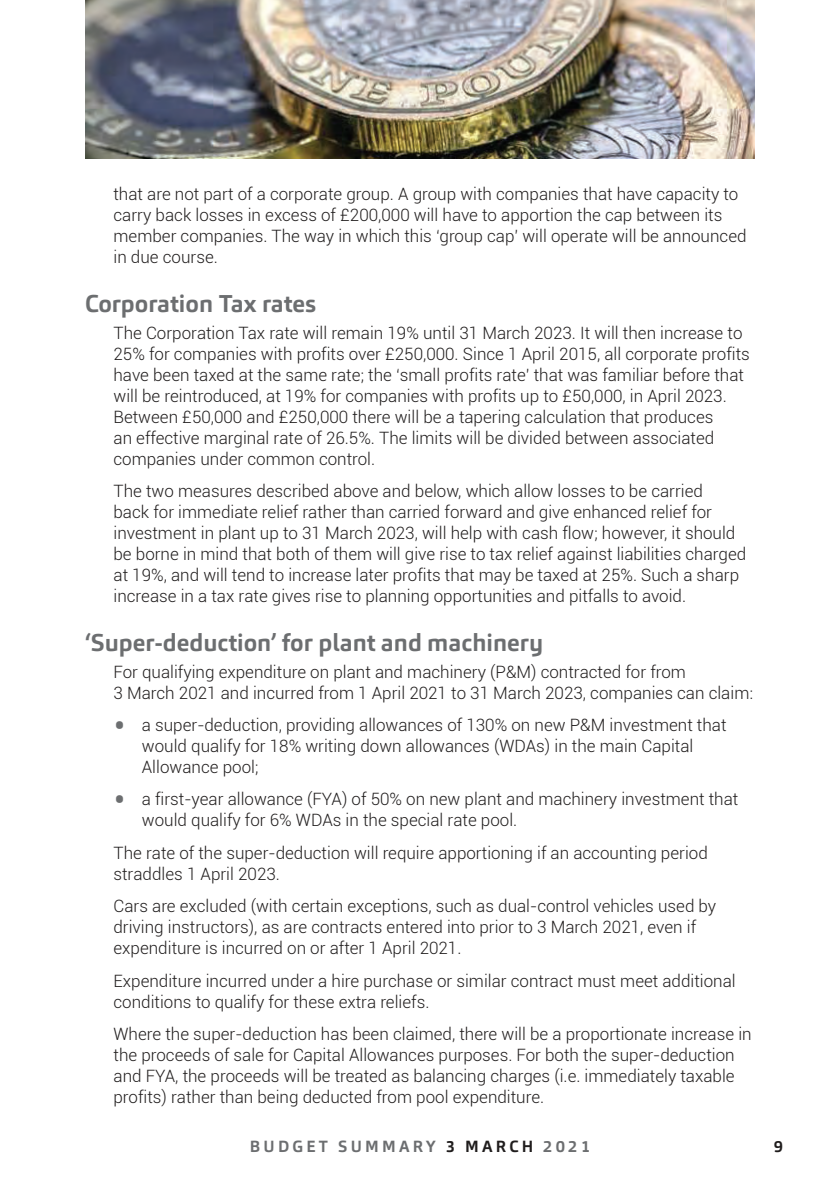
<style>
.page{position:relative;width:840px;height:1191px;background:#fff}
.page>*{position:absolute;margin:0;border:0;box-sizing:border-box;transform-origin:0 0}
.t1{font:700 24px "Carnac";color:#6c6e70}
.t2{font:300 17px/21px "Roboto";color:#201d1d}
.t3{font:700 16px "Carnac";letter-spacing:.2em;color:#6c6e70}
.t4{font:700 16px "Carnac";color:#201d1d}
.s1{font-size:38px;color:#6c6e70}
.s2{color:#201d1d}
</style>
<div class="page">
<img style="left:85px;top:0;width:669px;height:159px">
<p class="t2" style="left:113px;top:183px;width:634px">that are not part of a corporate group. A group with companies that have capacity to carry back losses in excess of £200,000 will have to apportion the cap between its member companies. The way in which this ‘group cap’ will operate will be announced in due course.</p>
<h1 class="t1" style="left:85px;top:293px;width:232px">Corporation Tax rates</h1>
<p class="t2" style="left:113px;top:321px;width:637px">The Corporation Tax rate will remain 19% until 31 March 2023. It will then increase to 25% for companies with profits over £250,000. Since 1 April 2015, all corporate profits have been taxed at the same rate; the ‘small profits rate’ that was familiar before that will be reintroduced, at 19% for companies with profits up to £50,000, in April 2023.<br>Between £50,000 and £250,000 there will be a tapering calculation that produces<br>an effective marginal rate of 26.5%. The limits will be divided between associated companies under common control.</p>
<p class="t2" style="left:113px;top:480px;width:634px">The two measures described above and below, which allow losses to be carried<br>back for immediate relief rather than carried forward and give enhanced relief for investment in plant up to 31 March 2023, will help with cash flow; however, it should be borne in mind that both of them will give rise to tax relief against liabilities charged at 19%, and will tend to increase later profits that may be taxed at 25%. Such a sharp increase in a tax rate gives rise to planning opportunities and pitfalls to avoid.</p>
<h1 class="t1" style="left:85px;top:632px;width:459px">‘Super-deduction’ for plant and machinery</h1>
<p class="t2" style="left:113px;top:660px;width:640px">For qualifying expenditure on plant and machinery (P&amp;M) contracted for from<br>3 March 2021 and incurred from 1 April 2021 to 31 March 2023, companies can claim:</p>
<p class="t2" style="left:142px;top:714px;width:586px;text-indent:-28px"><span class="s1">•</span> a super-deduction, providing allowances of 130% on new P&amp;M investment that would qualify for 18% writing down allowances (WDAs) in the main Capital<br>Allowance pool;</p>
<p class="t2" style="left:142px;top:788px;width:597px;text-indent:-28px"><span class="s1">•</span> a first-year allowance (FYA) of 50% on new plant and machinery investment that would qualify for 6% WDAs in the special rate pool.</p>
<p class="t2" style="left:113px;top:841px;width:595px">The rate of the super-deduction will require apportioning if an accounting period straddles 1 April 2023.</p>
<p class="t2" style="left:113px;top:895px;width:604px">Cars are excluded (with certain exceptions, such as dual-control vehicles used by driving instructors), as are contracts entered into prior to 3 March 2021, even if expenditure is incurred on or after 1 April 2021.</p>
<p class="t2" style="left:113px;top:969px;width:623px">Expenditure incurred under a hire purchase or similar contract must meet additional conditions to qualify for these extra reliefs.</p>
<p class="t2" style="left:113px;top:1022px;width:639px">Where the super-deduction has been claimed, there will be a proportionate increase in the proceeds of sale for Capital Allowances purposes. For both the super-deduction and FYA, the proceeds will be treated as balancing charges (i.e. immediately taxable profits) rather than being deducted from pool expenditure.</p>
<p class="t3" style="left:250px;top:1139px;width:341px">BUDGET SUMMARY <span class="s2">3 MARCH</span> 2021</p>
<p class="t4" style="left:773px;top:1139px;width:11px">9</p>
</div>
